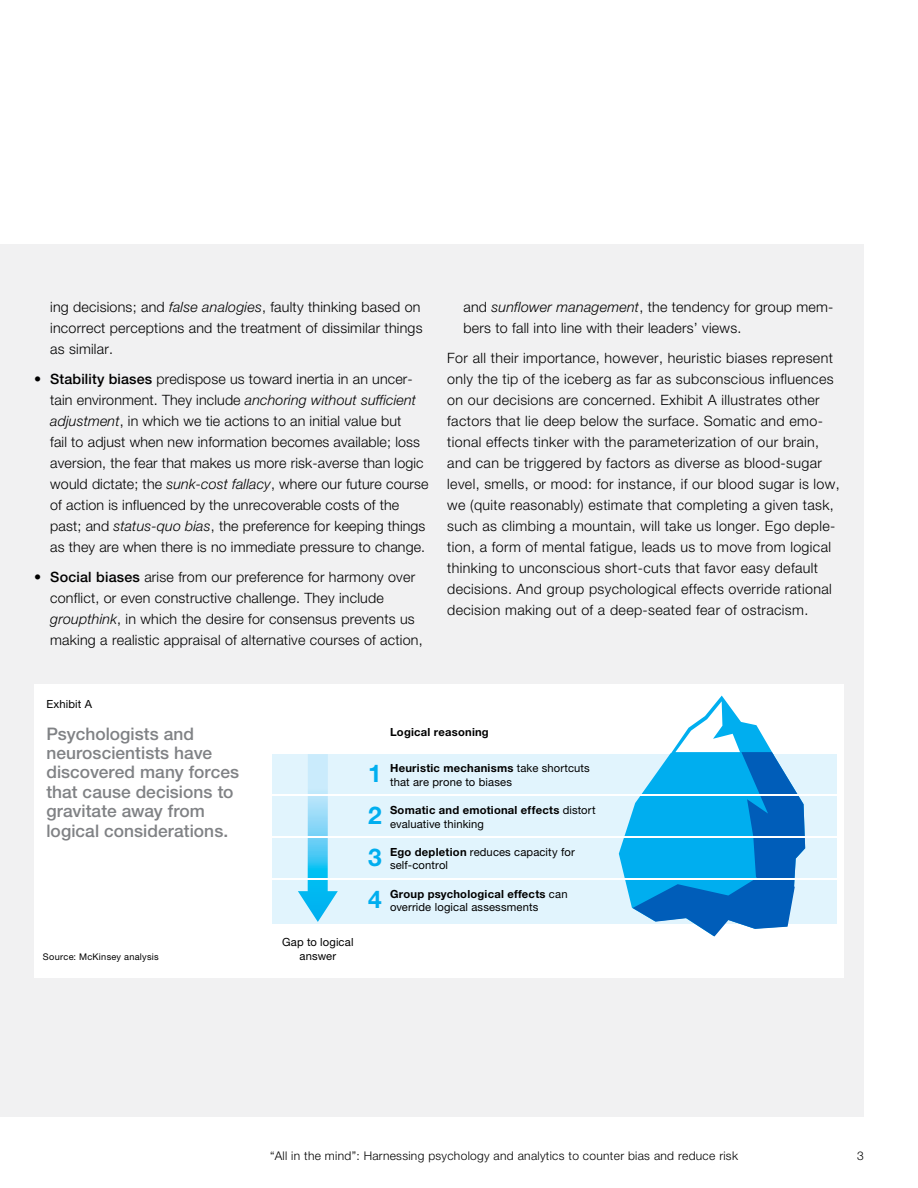
<style>
.page{position:relative;width:918px;height:1188px;background:#fff}
.page>*{position:absolute;margin:0;border:0;box-sizing:border-box;transform-origin:0 0}
.t1{font:700 24.45px/41.8px "Helvetica Neue LT Std";color:#00aeef;text-align:justify}
.t2{font:500 17.4px/19.4px "Helvetica Neue LT Std";letter-spacing:.005em;color:#808285}
.t3{font:300 14.25px/21px "Helvetica Neue LT Std";letter-spacing:.015em;color:#000}
.t4{font:300 12px "Helvetica Neue LT Std";letter-spacing:.025em;color:#000}
.t5{font:11.25px/13.2px "Helvetica Neue LT Std";letter-spacing:.01em;color:#000}
.t6{font:700 11.25px/13.2px "Helvetica Neue LT Std";letter-spacing:.02em;color:#000}
.t7{font:9.15px "Helvetica Neue LT Std";letter-spacing:.03em;color:#000}
.s1{font-style:italic}
.s2{font-weight:500}
.s3{font-weight:700}
.s4{font-weight:400}
</style>
<div class="page">
<div style="left:0;top:244px;width:864px;height:873px;background:#f1f1f2"></div>
<div style="left:34px;top:685px;width:810px;height:293px;background:#fff"></div>
<div style="left:272px;top:754px;width:565px;height:169px;background:#e1f4fd"></div>
<svg style="left:298px;top:754px;width:40px;height:168px"></svg>
<svg style="left:619px;top:696px;width:186px;height:240px"></svg>
<hr style="left:271px;top:795px;width:565px;height:1px;background:#fff">
<hr style="left:271px;top:837px;width:565px;height:1px;background:#fff">
<hr style="left:271px;top:879px;width:565px;height:1px;background:#fff">
<p class="t3" style="left:50px;top:296px;width:374px">ing decisions; and <span class="s1">false analogies</span>, faulty thinking based on incorrect perceptions and the treatment of dissimilar things as similar.</p>
<p class="t3" style="left:50px;top:368px;width:380px;text-indent:-16px">• <span class="s2">Stability biases</span> predispose us toward inertia in an uncer&shy;tain environment. They include <span class="s1">anchoring without sufficient adjustment</span>, in which we tie actions to an initial value but<br>fail to adjust when new information becomes available; loss aversion, the fear that makes us more risk-averse than logic would dictate; the <span class="s1">sunk-cost fallacy</span>, where our future course of action is influenced by the unrecoverable costs of the past; and <span class="s1">status-quo bias</span>, the preference for keeping things as they are when there is no immediate pressure to change.</p>
<p class="t3" style="left:50px;top:566px;width:374px;text-indent:-16px">• <span class="s2">Social biases</span> arise from our preference for harmony over conflict, or even constructive challenge. They include <span class="s1">groupthink</span>, in which the desire for consensus prevents us making a realistic appraisal of alternative courses of action,</p>
<p class="t3" style="left:463px;top:296px;width:372px">and <span class="s1">sunflower management</span>, the tendency for group mem&shy;bers to fall into line with their leaders’ views.</p>
<p class="t3" style="left:447px;top:347px;width:394px">For all their importance, however, heuristic biases represent only the tip of the iceberg as far as subconscious influences on our decisions are concerned. Exhibit A illustrates other factors that lie deep below the surface. Somatic and emo&shy;tional effects tinker with the parameterization of our brain, and can be triggered by factors as diverse as blood-sugar level, smells, or mood: for instance, if our blood sugar is low, we (quite reasonably) estimate that completing a given task, such as climbing a mountain, will take us longer. Ego deple&shy;tion, a form of mental fatigue, leads us to move from logical thinking to unconscious short-cuts that favor easy default decisions. And group psychological effects override rational decision making out of a deep-seated fear of ostracism.</p>
<p class="t5" style="left:46px;top:697px;width:47px">Exhibit A</p>
<p class="t2" style="left:46px;top:724px;width:194px">Psychologists and neuroscientists have discovered many forces that cause decisions to gravitate away from logical considerations.</p>
<p class="t5" style="left:282px;top:936px;width:73px">Gap to logical</p>
<p class="t7" style="left:43px;top:952px;width:117px">Source: McKinsey analysis</p>
<p class="t5" style="left:300px;top:949px;width:38px">answer</p>
<p class="t6" style="left:390px;top:725px;width:100px">Logical reasoning</p>
<h1 class="t1" style="left:368px;top:752px;width:15px">1<br>2<br>3<br>4</h1>
<p class="t5" style="left:390px;top:762px;width:201px"><span class="s3">Heuristic mechanisms</span> take shortcuts that are prone to biases</p>
<p class="t6" style="left:390px;top:803px;width:207px">Somatic and emotional effects <span class="s4">distort evaluative thinking</span></p>
<p class="t5" style="left:390px;top:845px;width:186px"><span class="s3">Ego depletion</span> reduces capacity for self-control</p>
<p class="t5" style="left:390px;top:887px;width:179px"><span class="s3">Group psychological effects</span> can override logical assessments</p>
<p class="t4" style="left:270px;top:1149px;width:470px">“All in the mind”: Harnessing psychology and analytics to counter bias and reduce risk</p>
<p class="t4" style="left:857px;top:1149px;width:8px">3</p>
</div>
